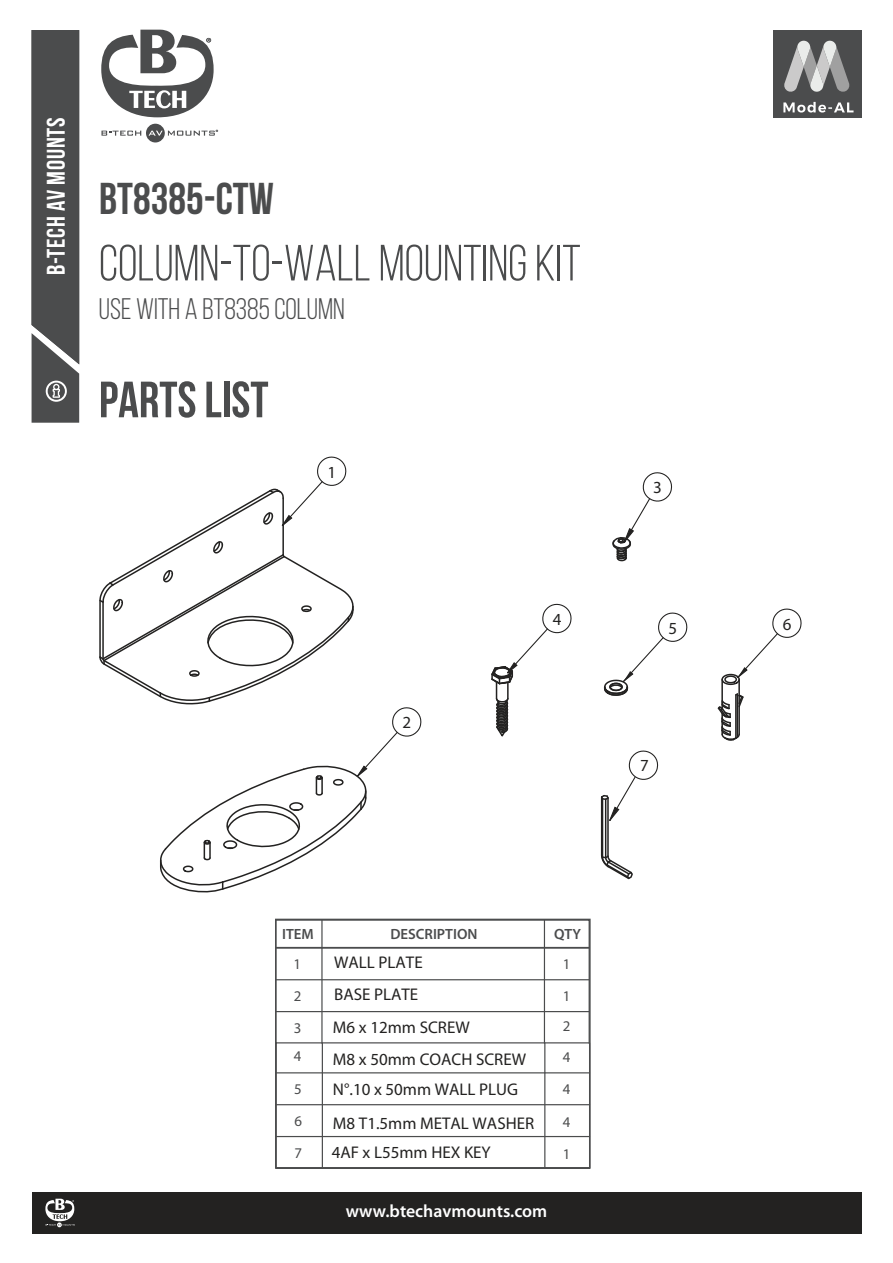
<style>
.page{position:relative;width:893px;height:1263px;background:#fff}
.page>*{position:absolute;margin:0;border:0;box-sizing:border-box;transform-origin:0 0}
.t1{font:50.85px "Bebas Neue";color:#4b4c4d}
.t2{font:50.85px "Bebas Neue";color:#4b4c4d}
.t3{font:44.55px "Bebas Neue";color:#4b4c4d}
.t4{font:29.7px "Bebas Neue";color:#4b4c4d}
.t5{font:700 25.5px "Bebas Neue";letter-spacing:.03em;color:#fff}
.t6{font:600 17.85px "Myriad Pro";color:#fff}
.t7{font:16.95px "Myriad Pro";color:#232221}
.t8{font:600 14.85px "Myriad Pro";color:#4b4c4d}
.t9{font:14.85px/32.1px "Myriad Pro";color:#4b4c4d;text-align:justify}
</style>
<div class="page">
<div style="left:32px;top:1192px;width:829px;height:42px;background:#232221"></div>
<svg style="left:45px;top:1199px;width:30px;height:28px"></svg>
<div style="left:32px;top:30px;width:47px;height:393px;background:#4b4c4d"></div>
<svg style="left:101px;top:30px;width:113px;height:87px"></svg>
<svg style="left:101px;top:124px;width:117px;height:18px"></svg>
<div style="left:773px;top:30px;width:89px;height:88px;background:#4b4c4d"></div>
<svg style="left:784px;top:41px;width:66px;height:51px"></svg>
<svg style="left:783px;top:102px;width:70px;height:11px"></svg>
<svg style="left:278px;top:922px;width:310px;height:123px"></svg>
<hr style="left:321px;top:948px;width:2px;height:95px;background:#4b4c4d">
<hr style="left:544px;top:948px;width:1px;height:95px;background:#4b4c4d">
<hr style="left:276px;top:979px;width:313px;height:1px;background:#4b4c4d">
<hr style="left:276px;top:1011px;width:313px;height:1px;background:#4b4c4d">
<hr style="left:276px;top:947px;width:313px;height:2px;background:#4b4c4d">
<hr style="left:322px;top:1043px;width:1px;height:30px;background:#4b4c4d">
<hr style="left:544px;top:1043px;width:1px;height:30px;background:#4b4c4d">
<hr style="left:322px;top:1073px;width:1px;height:95px;background:#4b4c4d">
<hr style="left:544px;top:1073px;width:1px;height:95px;background:#4b4c4d">
<hr style="left:276px;top:1104px;width:313px;height:1px;background:#4b4c4d">
<hr style="left:276px;top:1136px;width:313px;height:1px;background:#4b4c4d">
<hr style="left:276px;top:1072px;width:313px;height:1px;background:#4b4c4d">
<div style="left:275px;top:919px;width:316px;height:250px;border:2px solid #4b4c4d"></div>
<hr style="left:738px;top:679px;width:2px;height:55px;background:#232221">
<hr style="left:721px;top:679px;width:2px;height:29px;background:#232221">
<hr style="left:605px;top:799px;width:1px;height:59px;background:#232221">
<hr style="left:602px;top:799px;width:1px;height:58px;background:#232221">
<hr style="left:607px;top:798px;width:2px;height:58px;background:#232221">
<hr style="left:601px;top:797px;width:1px;height:58px;background:#232221">
<svg style="left:600px;top:853px;width:33px;height:27px"></svg>
<svg style="left:717px;top:692px;width:27px;height:49px"></svg>
<svg style="left:99px;top:456px;width:323px;height:437px"></svg>
<svg style="left:491px;top:603px;width:81px;height:134px"></svg>
<svg style="left:721px;top:608px;width:81px;height:78px"></svg>
<svg style="left:603px;top:612px;width:85px;height:84px"></svg>
<svg style="left:612px;top:472px;width:60px;height:90px"></svg>
<svg style="left:600px;top:750px;width:59px;height:72px"></svg>
<h3 class="t5" style="left:41px;top:275px;width:160px;rotate:-90deg">B-TECH AV mounts</h3>
<h2 class="t3" style="left:99px;top:173px;width:176px">BT8385-CTW</h2>
<h1 class="t1" style="left:99px;top:233px;width:483px">COLUMN-TO-WALL MOUNTING KIT</h1>
<h3 class="t4" style="left:99px;top:291px;width:247px">USE WITH A BT8385 COLUMN</h3>
<h1 class="t2" style="left:99px;top:370px;width:171px">PARTS LIST</h1>
<p class="t7" style="left:327px;top:465px;width:10px">1</p>
<p class="t7" style="left:402px;top:716px;width:10px">2</p>
<p class="t7" style="left:553px;top:613px;width:10px">4</p>
<p class="t7" style="left:653px;top:481px;width:10px">3</p>
<p class="t7" style="left:668px;top:621px;width:10px">5</p>
<p class="t7" style="left:783px;top:617px;width:10px">6</p>
<p class="t7" style="left:640px;top:759px;width:10px">7</p>
<p class="t8" style="left:282px;top:925px;width:33px">ITEM</p>
<p class="t8" style="left:390px;top:925px;width:89px">DESCRIPTION</p>
<p class="t8" style="left:554px;top:925px;width:28px">QTY</p>
<p class="t9" style="left:294px;top:949px;width:9px">1<br>2<br>3</p>
<p class="t9" style="left:294px;top:1041px;width:10px">4<br>5<br>6<br>7</p>
<p class="t7" style="left:334px;top:956px;width:90px">WALL PLATE</p>
<p class="t9" style="left:563px;top:949px;width:9px">1</p>
<p class="t7" style="left:334px;top:988px;width:86px">BASE PLATE</p>
<p class="t9" style="left:563px;top:981px;width:9px">1</p>
<p class="t7" style="left:333px;top:1020px;width:138px">M6 x 12mm SCREW</p>
<p class="t9" style="left:563px;top:1011px;width:9px">2</p>
<p class="t7" style="left:333px;top:1053px;width:195px">M8 x 50mm COACH SCREW</p>
<p class="t9" style="left:563px;top:1042px;width:9px">4</p>
<p class="t7" style="left:333px;top:1083px;width:187px">N°.10 x 50mm WALL PLUG</p>
<p class="t9" style="left:563px;top:1074px;width:9px">4</p>
<p class="t7" style="left:333px;top:1116px;width:203px">M8 T1.5mm METAL WASHER</p>
<p class="t9" style="left:563px;top:1108px;width:9px;line-height:31.2px">4<br>1</p>
<p class="t7" style="left:332px;top:1146px;width:161px">4AF x L55mm HEX KEY</p>
<p class="t6" style="left:346px;top:1201px;width:203px">www.btechavmounts.com</p>
</div>
